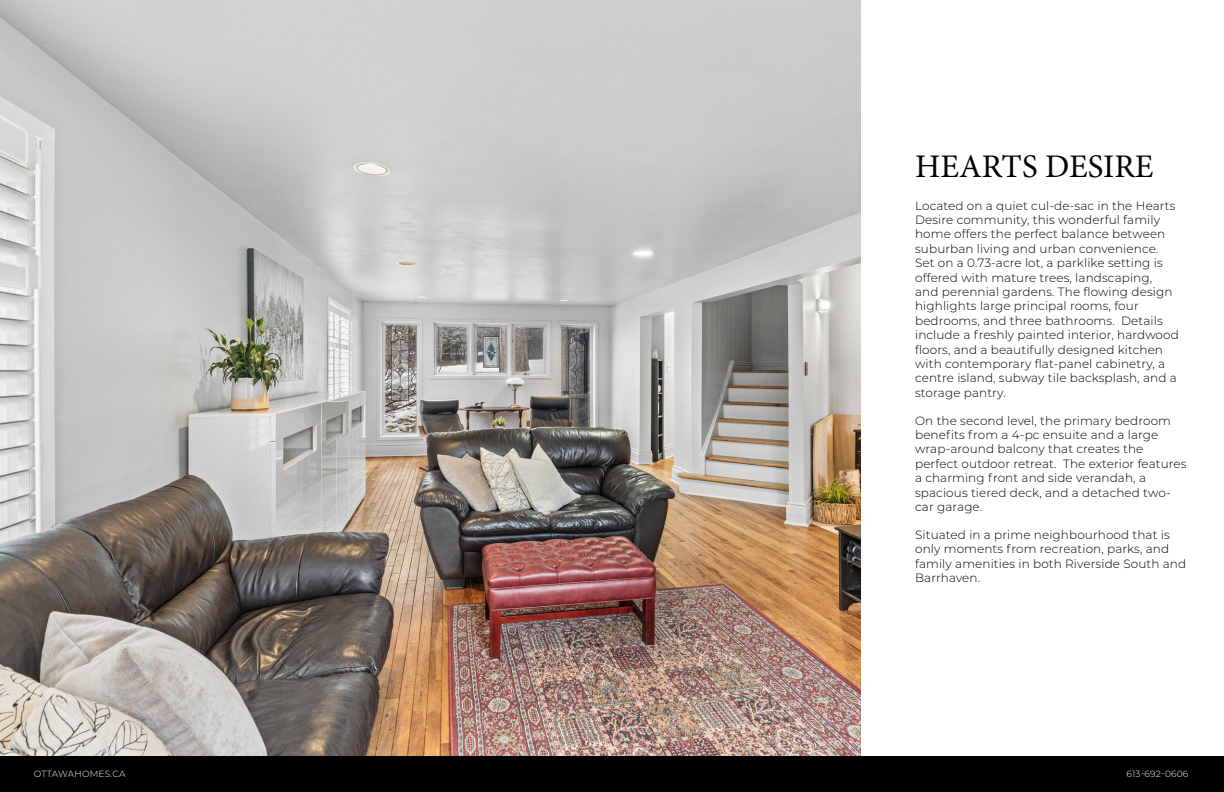
<style>
.page{position:relative;width:1224px;height:792px;background:#fff}
.page>*{position:absolute;margin:0;border:0;box-sizing:border-box;transform-origin:0 0}
.t1{font:33px "Minion Pro";color:#000}
.t2{font:300 12px/14.4px "Montserrat";letter-spacing:.01em;color:#000}
.t3{font:300 9px "Montserrat";letter-spacing:.025em;color:#fff}
</style>
<div class="page">
<img style="left:0;top:0;width:861px;height:756px">
<div style="left:0;top:756px;width:1224px;height:36px;background:#000"></div>
<h1 class="t1" style="left:915px;top:145px;width:240px">HEARTS DESIRE</h1>
<p class="t2" style="left:915px;top:198px;width:265px">Located on a quiet cul-de-sac in the Hearts Desire community, this wonderful family home offers the perfect balance between suburban living and urban convenience.<br>Set on a 0.73-acre lot, a parklike setting is offered with mature trees, landscaping,<br>and perennial gardens. The flowing design highlights large principal rooms, four bedrooms, and three bathrooms. Details include a freshly painted interior, hardwood floors, and a beautifully designed kitchen with contemporary flat-panel cabinetry, a centre island, subway tile backsplash, and a storage pantry.</p>
<p class="t2" style="left:915px;top:413px;width:273px">On the second level, the primary bedroom benefits from a 4-pc ensuite and a large wrap-around balcony that creates the perfect outdoor retreat. The exterior features a charming front and side verandah, a spacious tiered deck, and a detached two&shy;car garage.</p>
<p class="t2" style="left:915px;top:527px;width:273px">Situated in a prime neighbourhood that is only moments from recreation, parks, and family amenities in both Riverside South and Barrhaven.</p>
<p class="t3" style="left:34px;top:768px;width:93px">OTTAWAHOMES.CA</p>
<p class="t3" style="left:1126px;top:768px;width:63px">613-692-0606</p>
</div>
